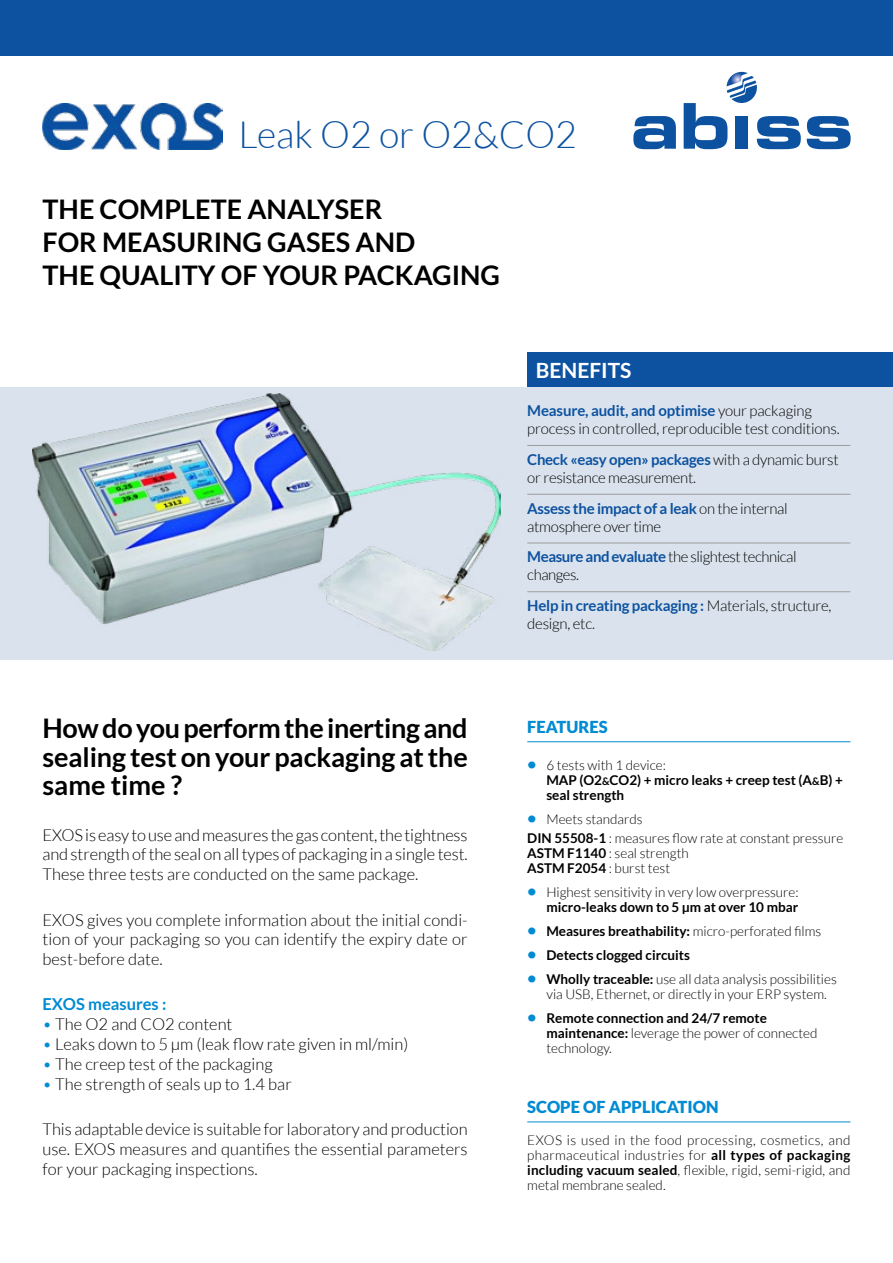
<style>
.page{position:relative;width:893px;height:1263px;background:#fff}
.page>*{position:absolute;margin:0;border:0;box-sizing:border-box;transform-origin:0 0}
.t1{font:300 37.5px "Lato";color:#0d52a0}
.t2{font:700 27px/28.5px "Lato";color:#000;text-align:justify}
.t3{font:700 21px "Lato";color:#fff}
.t4{font:300 16.5px/19.8px "Lato";color:#000;text-align:justify}
.t5{font:900 16.5px "Lato";color:#008bd2}
.t6{font:700 16.5px "Lato";color:#008bd2}
.t7{font:300 15px/18px "Lato";letter-spacing:-.02em;color:#000}
.t8{font:300 13.5px/15px "Lato";color:#000}
.t9{font:700 13.5px/15px "Lato";color:#000}
.s1{font-weight:700;color:#0d52a0}
.s2{color:#008bd2}
.s3{font-size:16.5px;color:#008bd2}
.s4{font-weight:300}
.s5{font-size:10.5px}
.s6{font-weight:700;font-size:16.5px;color:#008bd2}
.s7{font-weight:700}
</style>
<div class="page">
<div style="left:0;top:387px;width:893px;height:272px;background:#dae3ed"></div>
<hr style="left:527px;top:741px;width:323px;height:1px;background:#008bd2">
<hr style="left:527px;top:1122px;width:323px;height:1px;background:#008bd2">
<svg style="left:633px;top:116px;width:43px;height:33px"></svg>
<svg style="left:684px;top:72px;width:117px;height:77px"></svg>
<svg style="left:807px;top:116px;width:44px;height:33px"></svg>
<hr style="left:527px;top:445px;width:323px;height:1px;background:#9d9d9c">
<hr style="left:527px;top:494px;width:323px;height:1px;background:#9d9d9c">
<hr style="left:527px;top:543px;width:323px;height:1px;background:#9d9d9c">
<hr style="left:527px;top:591px;width:323px;height:1px;background:#9d9d9c">
<div style="left:527px;top:353px;width:366px;height:34px;background:#0d52a0"></div>
<div style="left:0;top:0;width:893px;height:55px;background:#0d52a0"></div>
<img style="left:33px;top:394px;width:468px;height:256px">
<img style="left:43px;top:104px;width:180px;height:46px">
<h1 class="t1" style="left:238px;top:114px;width:340px">Leak O2 or O2&amp;CO2</h1>
<h2 class="t2" style="left:43px;top:193px;width:459px;line-height:33px;text-align:left">THE COMPLETE ANALYSER<br>FOR MEASURING GASES AND<br>THE QUALITY OF YOUR PACKAGING</h2>
<p class="t3" style="left:536px;top:359px;width:97px">BENEFITS</p>
<p class="t7" style="left:527px;top:402px;width:314px"><span class="s1">Measure, audit, and optimise</span> your packaging process in controlled, reproducible test conditions.</p>
<p class="t7" style="left:527px;top:450px;width:313px"><span class="s1">Check «easy open» packages</span> with a dynamic burst or resistance measurement.</p>
<p class="t7" style="left:527px;top:499px;width:262px"><span class="s1">Assess the impact of a leak</span> on the internal atmosphere over time</p>
<p class="t7" style="left:527px;top:548px;width:271px"><span class="s1">Measure and evaluate</span> the slightest technical changes.</p>
<p class="t7" style="left:527px;top:597px;width:306px"><span class="s1">Help in creating packaging :</span> Materials, structure, design, etc.</p>
<h2 class="t2" style="left:43px;top:714px;width:427px">How do you perform the inerting and sealing test on your packaging at the same time ?</h2>
<p class="t4" style="left:43px;top:825px;width:427px">EXOS is easy to use and measures the gas content, the tightness and strength of the seal on all types of packaging in a single test.<br>These three tests are conducted on the same package.</p>
<p class="t4" style="left:43px;top:910px;width:427px">EXOS gives you complete information about the initial condi&shy;tion of your packaging so you can identify the expiry date or best-before date.</p>
<p class="t6" style="left:43px;top:995px;width:125px">EXOS measures :</p>
<p class="t4" style="left:43px;top:1014px;width:191px"><span class="s2">•</span> The O2 and CO2 content</p>
<p class="t4" style="left:43px;top:1034px;width:367px"><span class="s2">•</span> Leaks down to 5 µm (leak flow rate given in ml/min)</p>
<p class="t4" style="left:43px;top:1054px;width:232px"><span class="s2">•</span> The creep test of the packaging</p>
<p class="t4" style="left:43px;top:1074px;width:251px"><span class="s2">•</span> The strength of seals up to 1.4 bar</p>
<p class="t4" style="left:43px;top:1119px;width:427px">This adaptable device is suitable for laboratory and production use. EXOS measures and quantifies the essential parameters for your packaging inspections.</p>
<p class="t5" style="left:527px;top:717px;width:82px">FEATURES</p>
<p class="t9" style="left:546px;top:757px;width:298px;text-indent:-19px"><span class="s3">•</span> <span class="s4">6 tests with 1 device:<br></span>MAP (O2<span class="s5">&amp;</span>CO2) + micro leaks + creep test (A<span class="s5">&amp;</span>B) + seal strength</p>
<p class="t8" style="left:527px;top:809px;width:318px;line-height:19.2px"><span class="s6">•</span> Meets standards<br><span class="s7">DIN 55508-1</span> : measures flow rate at constant pressure</p>
<p class="t8" style="left:527px;top:846px;width:163px"><span class="s7">ASTM F1140</span> : seal strength<br><span class="s7">ASTM F2054</span> : burst test</p>
<p class="t8" style="left:527px;top:885px;width:273px;text-align:right"><span class="s6">•</span> Highest sensitivity in very low overpressure: <span class="s7">micro-leaks down to 5 μm at over 10 mbar</span></p>
<p class="t9" style="left:527px;top:924px;width:296px"><span class="s3">•</span> Measures breathability: <span class="s4">micro-perforated films</span></p>
<p class="t9" style="left:527px;top:948px;width:164px"><span class="s3">•</span> Detects clogged circuits</p>
<p class="t8" style="left:546px;top:972px;width:292px;text-indent:-19px"><span class="s6">•</span> <span class="s7">Wholly traceable:</span> use all data analysis possibilities via USB, Ethernet, or directly in your ERP system.</p>
<p class="t9" style="left:546px;top:1011px;width:273px;text-indent:-19px"><span class="s3">•</span> Remote connection and 24/7 remote maintenance: <span class="s4">leverage the power of connected technology.</span></p>
<p class="t5" style="left:527px;top:1097px;width:193px">SCOPE OF APPLICATION</p>
<p class="t8" style="left:527px;top:1133px;width:325px;text-align:justify">EXOS is used in the food processing, cosmetics, and pharmaceutical industries for <span class="s7">all types of packaging including vacuum sealed</span>, flexible, rigid, semi-rigid, and metal membrane sealed.</p>
</div>
